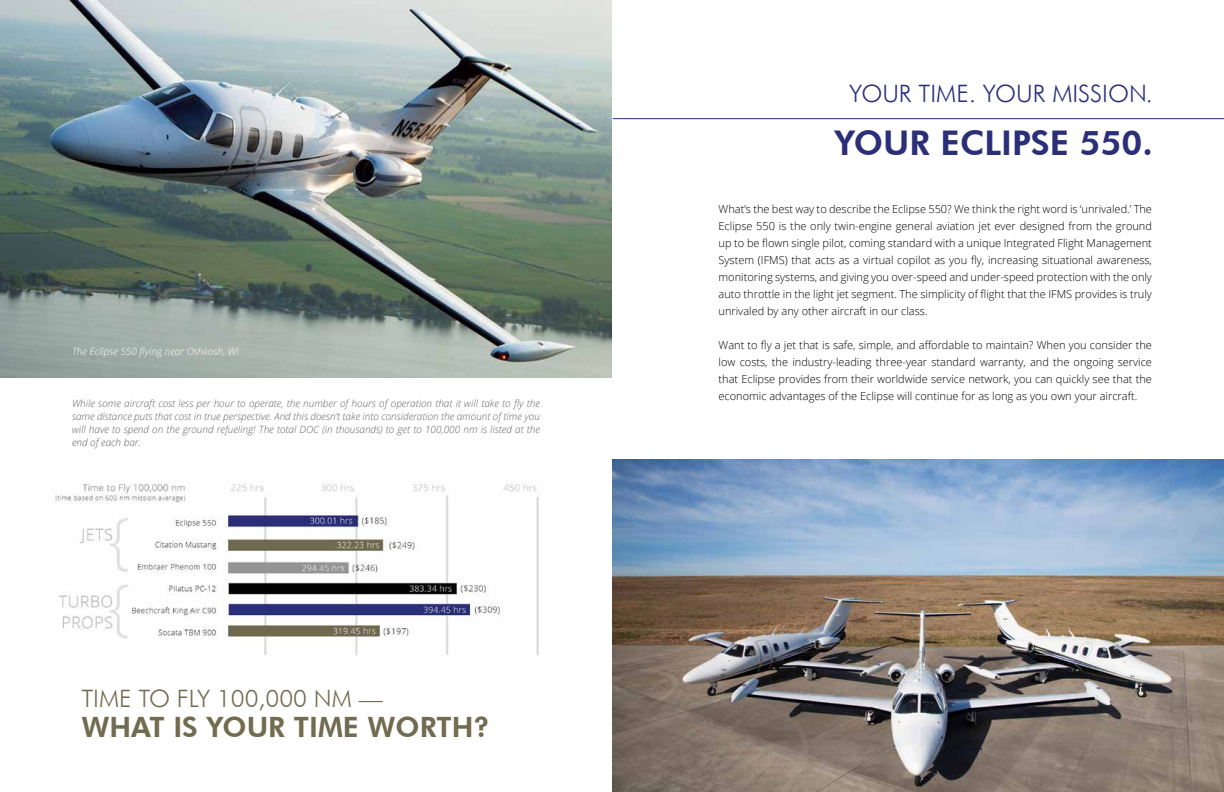
<style>
.page{position:relative;width:1224px;height:792px;background:#fff}
.page>*{position:absolute;margin:0;border:0;box-sizing:border-box;transform-origin:0 0}
.t1{font:800 34px "Futura BT";color:#2a2f78}
.t2{font:800 28px "Futura BT";color:#716b4f}
.t3{font:300 24px "Futura BT";color:#2a2f78}
.t4{font:300 24px "Futura BT";color:#716b4f}
.t5{font:300 11px/17px "Open Sans";color:#000;text-align:justify}
.t6{font:italic 300 10px/13px "Open Sans";color:#636466;text-align:justify}
.t7{font:italic 300 10px "Open Sans";color:#fff}
</style>
<div class="page">
<img style="left:0;top:0;width:612px;height:377px">
<img style="left:55px;top:481px;width:484px;height:175px">
<hr style="left:613px;top:118px;width:611px;height:1px;background:#2a2f78">
<img style="left:612px;top:459px;width:612px;height:333px">
<p class="t7" style="left:72px;top:345px;width:168px">The Eclipse 550 flying near Oshkosh, WI</p>
<p class="t6" style="left:72px;top:396px;width:469px">While some aircraft cost less per hour to operate, the number of hours of operation that it will take to fly the same distance puts that cost in true perspective. And this doesn’t take into consideration the amount of time you will have to spend on the ground refueling! The total DOC (in thousands) to get to 100,000 nm is listed at the end of each bar.</p>
<h3 class="t4" style="left:81px;top:683px;width:303px">TIME TO FLY 100,000 NM —</h3>
<h2 class="t2" style="left:81px;top:710px;width:410px">WHAT IS YOUR TIME WORTH?</h2>
<h3 class="t3" style="left:849px;top:79px;width:305px">YOUR TIME. YOUR MISSION.</h3>
<h1 class="t1" style="left:835px;top:122px;width:320px">YOUR ECLIPSE 550.</h1>
<p class="t5" style="left:719px;top:200px;width:435px">What’s the best way to describe the Eclipse 550? We think the right word is ‘unrivaled.’ The Eclipse 550 is the only twin-engine general aviation jet ever designed from the ground up to be flown single pilot, coming standard with a unique Integrated Flight Management System (IFMS) that acts as a virtual copilot as you fly, increasing situational awareness, monitoring systems, and giving you over-speed and under-speed protection with the only auto throttle in the light jet segment. The simplicity of flight that the IFMS provides is truly unrivaled by any other aircraft in our class.</p>
<p class="t5" style="left:719px;top:336px;width:435px">Want to fly a jet that is safe, simple, and affordable to maintain? When you consider the low costs, the industry-leading three-year standard warranty, and the ongoing service that Eclipse provides from their worldwide service network, you can quickly see that the economic advantages of the Eclipse will continue for as long as you own your aircraft.</p>
</div>
